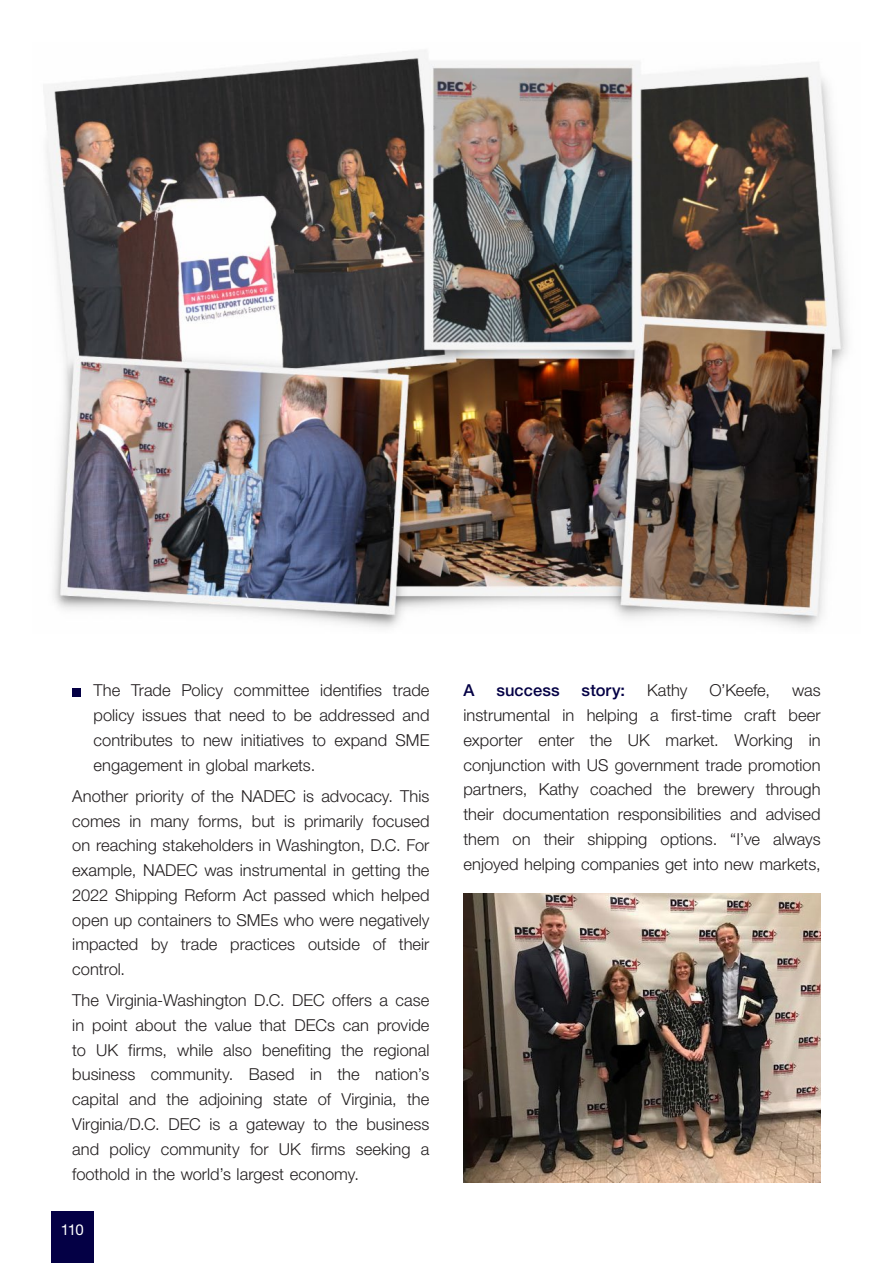
<style>
.page{position:relative;width:893px;height:1263px;background:#fff}
.page>*{position:absolute;margin:0;border:0;box-sizing:border-box;transform-origin:0 0}
.t1{font:300 16.5px/24.8px "Helvetica Neue 45";color:#231f20;text-align:justify}
.t2{font:500 16.5px "Helvetica Neue 65";letter-spacing:.005em;color:#040045}
.t3{font:15px "Helvetica Neue 55";color:#fff}
</style>
<div class="page">
<div style="left:51px;top:1212px;width:43px;height:51px;background:#040045"></div>
<div style="left:72px;top:688px;width:9px;height:8px;background:#040045"></div>
<img style="left:463px;top:893px;width:358px;height:289px">
<img style="left:44px;top:50px;width:804px;height:578px">
<p class="t1" style="left:94px;top:678px;width:337px">The Trade Policy committee identifies trade policy issues that need to be addressed and contributes to new initiatives to expand SME engagement in global markets.</p>
<p class="t1" style="left:72px;top:783px;width:359px">Another priority of the NADEC is advocacy. This comes in many forms, but is primarily focused on reaching stakeholders in Washington, D.C. For example, NADEC was instrumental in getting the 2022 Shipping Reform Act passed which helped open up containers to SMEs who were negatively impacted by trade practices outside of their control.</p>
<p class="t1" style="left:72px;top:987px;width:359px">The Virginia-Washington D.C. DEC offers a case in point about the value that DECs can provide to UK firms, while also benefiting the regional business community. Based in the nation’s capital and the adjoining state of Virginia, the Virginia/D.C. DEC is a gateway to the business and policy community for UK firms seeking a foothold in the world’s largest economy.</p>
<p class="t3" style="left:61px;top:1221px;width:24px">110</p>
<p class="t2" style="left:463px;top:681px;width:13px">A</p>
<p class="t2" style="left:496px;top:681px;width:65px">success</p>
<p class="t2" style="left:582px;top:681px;width:45px">story:</p>
<p class="t1" style="left:647px;top:678px;width:42px">Kathy</p>
<p class="t1" style="left:709px;top:678px;width:62px">O’Keefe,</p>
<p class="t1" style="left:463px;top:678px;width:359px;text-indent:329px">was instrumental in helping a first-time craft beer exporter enter the UK market. Working in conjunction with US government trade promotion partners, Kathy coached the brewery through their documentation responsibilities and advised them on their shipping options. “I’ve always enjoyed helping companies get into new markets,</p>
</div>
